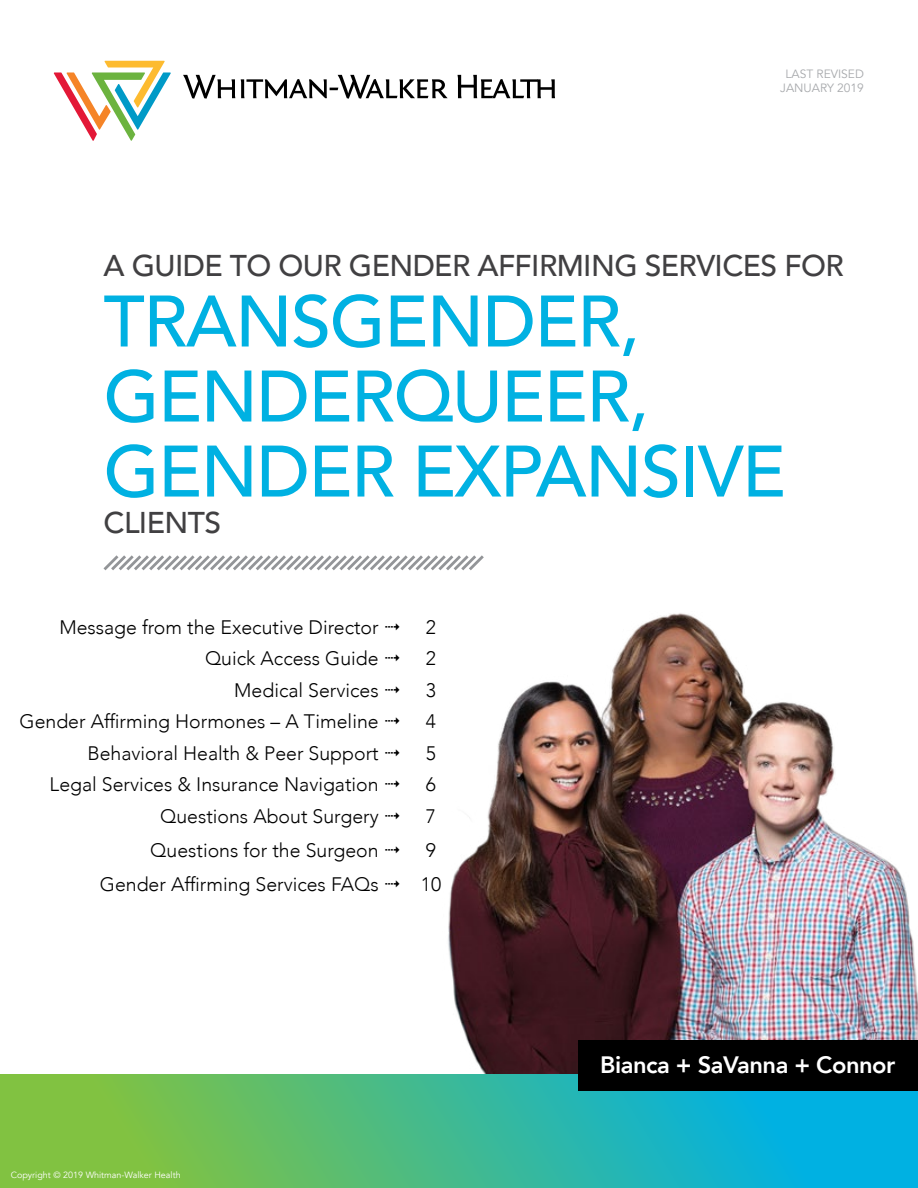
<style>
.page{position:relative;width:918px;height:1188px;background:#fff}
.page>*{position:absolute;margin:0;border:0;box-sizing:border-box;transform-origin:0 0}
.t1{font:500 72px/75px "Avenir";letter-spacing:-.02em;color:#00b1e2}
.t2{font:500 30px "Avenir";letter-spacing:-.02em;color:#414042}
.t3{font:800 23.7px "Avenir";letter-spacing:-.02em;color:#fff}
.t4{font:300 19.5px "Avenir";color:#000}
.t5{font:12px/14.4px "Avenir";color:#a7a9ac;text-align:center}
.t6{font:9px "Avenir";color:#fff}
</style>
<div class="page">
<img style="left:448px;top:613px;width:470px;height:461px">
<svg style="left:183px;top:75px;width:52px;height:24px"></svg>
<svg style="left:241px;top:75px;width:207px;height:24px"></svg>
<svg style="left:458px;top:75px;width:97px;height:23px"></svg>
<svg style="left:54px;top:61px;width:117px;height:80px"></svg>
<svg style="left:103px;top:555px;width:381px;height:16px"></svg>
<svg style="left:0;top:1074px;width:918px;height:114px;background:#42b98e"></svg>
<div style="left:578px;top:1040px;width:340px;height:51px;background:#000"></div>
<p class="t5" style="left:780px;top:67px;width:85px">LAST REVISED<br>JANUARY 2019</p>
<h2 class="t2" style="left:104px;top:240px;width:742px">A GUIDE TO OUR GENDER AFFIRMING SERVICES FOR</h2>
<h1 class="t1" style="left:104px;top:280px;width:684px">TRANSGENDER,<br>GENDERQUEER,<br>GENDER EXPANSIVE</h1>
<h2 class="t2" style="left:104px;top:496px;width:119px">CLIENTS</h2>
<p class="t4" style="left:59px;top:616px;width:337px">Message from the Executive Director ✔</p>
<p class="t4" style="left:426px;top:616px;width:12px">2</p>
<p class="t4" style="left:205px;top:647px;width:191px">Quick Access Guide ✔</p>
<p class="t4" style="left:426px;top:647px;width:12px">2</p>
<p class="t4" style="left:234px;top:679px;width:162px">Medical Services ✔</p>
<p class="t4" style="left:426px;top:679px;width:12px">3</p>
<p class="t4" style="left:20px;top:710px;width:377px">Gender Affirming Hormones – A Timeline ✔</p>
<p class="t4" style="left:426px;top:710px;width:12px">4</p>
<p class="t4" style="left:87px;top:741px;width:309px">Behavioral Health &amp; Peer Support ✔</p>
<p class="t4" style="left:426px;top:741px;width:12px">5</p>
<p class="t4" style="left:50px;top:773px;width:346px">Legal Services &amp; Insurance Navigation ✔</p>
<p class="t4" style="left:426px;top:773px;width:12px">6</p>
<p class="t4" style="left:160px;top:804px;width:236px">Questions About Surgery ✔</p>
<p class="t4" style="left:426px;top:804px;width:12px">7</p>
<p class="t4" style="left:150px;top:839px;width:246px">Questions for the Surgeon ✔</p>
<p class="t4" style="left:426px;top:839px;width:12px">9</p>
<p class="t4" style="left:100px;top:873px;width:296px">Gender Affirming Services FAQs ✔</p>
<p class="t4" style="left:421px;top:873px;width:22px">10</p>
<p class="t6" style="left:11px;top:1169px;width:172px">Copyright © 2019 Whitman-Walker Health</p>
<p class="t3" style="left:600px;top:1046px;width:297px">Bianca + SaVanna + Connor</p>
</div>
